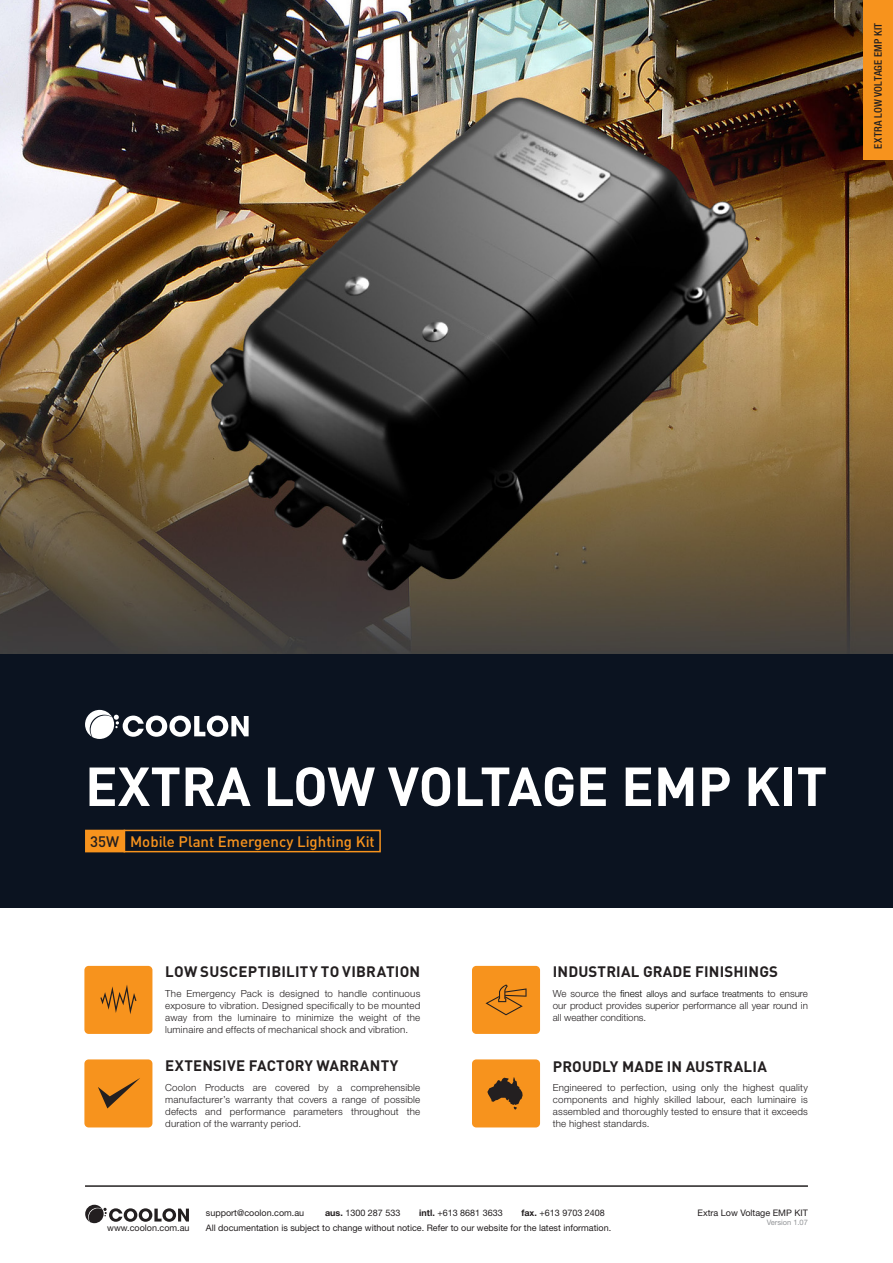
<style>
.page{position:relative;width:893px;height:1263px;background:#fff}
.page>*{position:absolute;margin:0;border:0;box-sizing:border-box;transform-origin:0 0}
.t1{font:700 54px "DIN Pro";color:#fff}
.icon_ft_-_subhead{font:700 15px "DIN Pro";letter-spacing:.01em;color:#231f20}
.t2{font:500 15px "DIN Pro";color:#f7931d}
.t3{font:500 15px "DIN Pro";color:#231f20}
.icon_ft_-_body{font:500 condensed 10.5px "Helvetica Neue LT Std";letter-spacing:.025em;color:#231f20}
.icon_ft_-_body-2{font:300 9.75px/12px "Helvetica Neue LT Std";letter-spacing:.02em;color:#231f20;text-align:justify}
.icon_ft_-_subhead-2{font:300 9.75px/12px "Helvetica Neue LT Std";color:#231f20}
.t4{font:9px/15.1px "Helvetica Neue LT Std";color:#231f20}
.icon_ft_-_subhead-3{font:300 9px "Helvetica Neue LT Std";color:#000}
.t5{font:7.5px "Helvetica Neue LT Std";color:#939598}
.s1{font-size:9.75px;color:#231f20}
.s2{font-size:9.75px}
.s3{font-weight:700}
</style>
<div class="page">
<svg style="left:85px;top:1205px;width:104px;height:18px"></svg>
<img style="left:0;top:0;width:893px;height:655px">
<div style="left:0;top:655px;width:893px;height:253px;background:#0b1320"></div>
<svg style="left:85px;top:710px;width:164px;height:29px"></svg>
<div style="left:85px;top:830px;width:40px;height:22px;background:#f7931d"></div>
<div style="left:124px;top:830px;width:257px;height:22px;border:2px solid #f7931d"></div>
<div style="left:863px;top:0;width:30px;height:159px;background:#f7931d"></div>
<div style="left:472px;top:1059px;width:68px;height:68px;background:#f7931d;border-radius:4px"></div>
<svg style="left:487px;top:1077px;width:36px;height:33px"></svg>
<div style="left:84px;top:966px;width:68px;height:68px;background:#f7931d;border-radius:4px"></div>
<svg style="left:100px;top:985px;width:37px;height:29px"></svg>
<div style="left:84px;top:1059px;width:68px;height:68px;background:#f7931d;border-radius:4px"></div>
<svg style="left:98px;top:1078px;width:42px;height:30px"></svg>
<hr style="left:85px;top:1186px;width:723px;height:1px;background:#231f20">
<div style="left:472px;top:966px;width:68px;height:68px;background:#f7931d;border-radius:4px"></div>
<svg style="left:485px;top:984px;width:42px;height:31px"></svg>
<p class="icon_ft_-_body" style="left:872px;top:149px;width:127px;rotate:-90deg">EXTRA LOW VOLTAGE EMP KIT</p>
<p class="t1" style="left:85px;top:750px;width:744px">EXTRA LOW VOLTAGE EMP KIT</p>
<p class="t3" style="left:90px;top:831px;width:31px">35W</p>
<p class="t2" style="left:130px;top:831px;width:246px">Mobile Plant Emergency Lighting Kit</p>
<p class="icon_ft_-_subhead" style="left:165px;top:962px;width:256px">LOW SUSCEPTIBILITY TO VIBRATION</p>
<p class="icon_ft_-_body-2" style="left:165px;top:987px;width:257px">The Emergency Pack is designed to handle continuous exposure to vibration. Designed specifically to be mounted away from the luminaire to minimize the weight of the luminaire and effects of mechanical shock and vibration.</p>
<p class="icon_ft_-_subhead" style="left:165px;top:1055px;width:235px">EXTENSIVE FACTORY WARRANTY</p>
<p class="icon_ft_-_body-2" style="left:165px;top:1081px;width:257px">Coolon Products are covered by a comprehensible manufacturer’s warranty that covers a range of possible defects and performance parameters throughout the duration of the warranty period.</p>
<p class="icon_ft_-_subhead" style="left:553px;top:962px;width:227px">INDUSTRIAL GRADE FINISHINGS</p>
<p class="icon_ft_-_subhead-3" style="left:553px;top:988px;width:257px"><span class="s1">We source the</span> <span class="s2">finest</span> alloys and surface treatments <span class="s1">to ensure</span></p>
<p class="icon_ft_-_subhead-2" style="left:553px;top:999px;width:257px">our product provides superior performance all year round in all weather conditions.</p>
<p class="icon_ft_-_subhead" style="left:553px;top:1056px;width:216px">PROUDLY MADE IN AUSTRALIA</p>
<p class="icon_ft_-_body-2" style="left:553px;top:1082px;width:257px">Engineered to perfection, using only the highest quality components and highly skilled labour, each luminaire is assembled and thoroughly tested to ensure that it exceeds the highest standards.</p>
<p class="t4" style="left:107px;top:1220px;width:84px">www.coolon.com.au</p>
<p class="t4" style="left:206px;top:1205px;width:100px">support@coolon.com.au</p>
<p class="t4" style="left:325px;top:1205px;width:77px"><span class="s3">aus.</span> 1300 287 533</p>
<p class="t4" style="left:419px;top:1205px;width:85px"><span class="s3">intl.</span> +613 8681 3633</p>
<p class="t4" style="left:206px;top:1205px;width:407px;text-indent:315px"><span class="s3">fax.</span> +613 9703 2408<br>All documentation is subject to change without notice. Refer to our website for the latest information.</p>
<p class="t4" style="left:698px;top:1205px;width:112px">Extra Low Voltage EMP KIT</p>
<p class="t5" style="left:767px;top:1218px;width:43px">Version 1.07</p>
</div>
